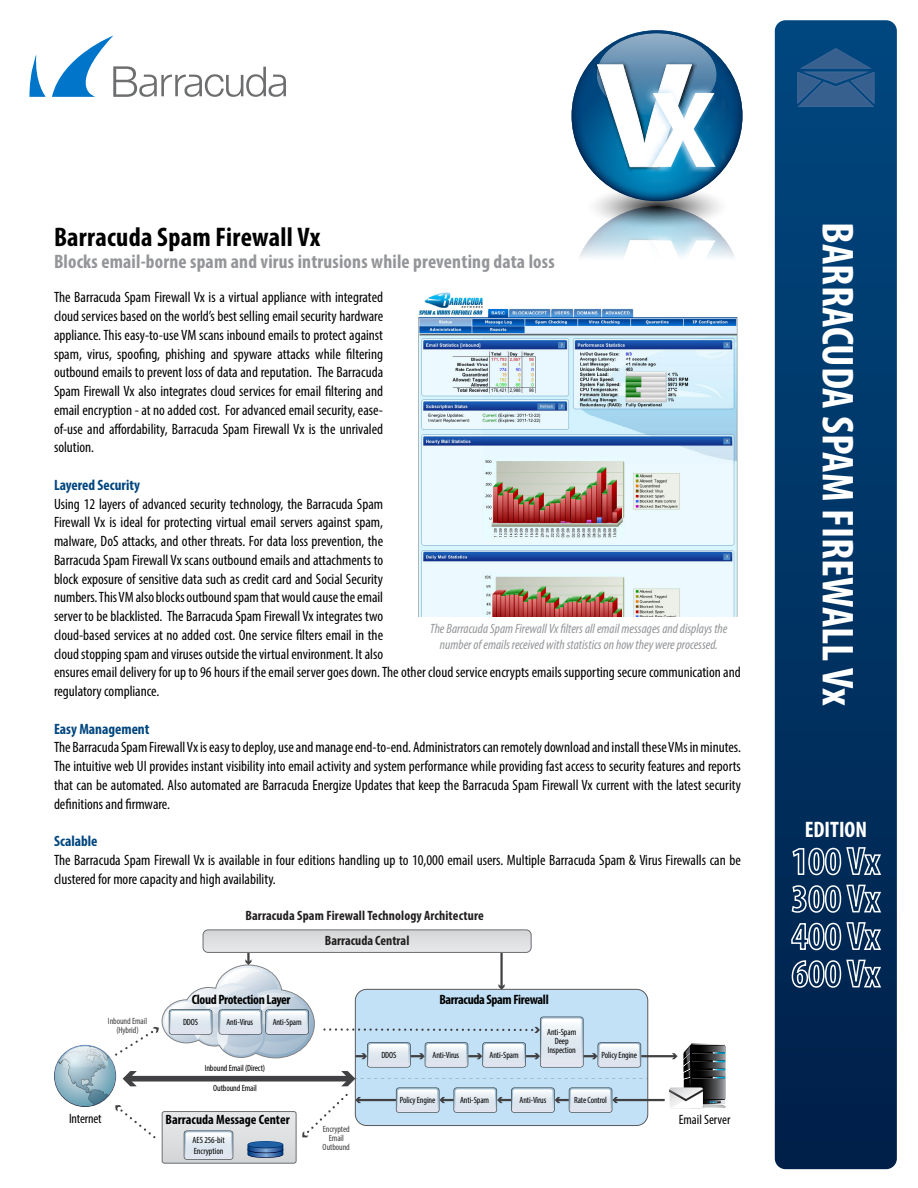
<style>
.page{position:relative;width:918px;height:1188px;background:#fff}
.page>*{position:absolute;margin:0;border:0;box-sizing:border-box;transform-origin:0 0}
.t1{font:700 109.5px "Myriad Pro";color:#fff}
.t2{font:700 condensed 45px "Myriad Pro";color:#fff}
.t3{font:700 condensed 27px "Myriad Pro";letter-spacing:.01em;color:#000}
.t4{font:700 condensed 22.5px "Myriad Pro";color:#fff}
.t5{font:700 condensed 19.5px "Myriad Pro";letter-spacing:.01em;color:#939598}
.t6{font:condensed 15px/18.8px "Myriad Pro";color:#000;text-align:justify}
.t7{font:700 condensed 15px "Myriad Pro";color:#00467f}
.t8{font:italic condensed 13.5px/16.2px "Myriad Pro";color:#939598;text-align:center}
.t9{font:700 condensed 13.5px "Myriad Pro";letter-spacing:.01em;color:#221f20}
.t10{font:700 condensed 13.5px "Myriad Pro";letter-spacing:-.025em;color:#010101}
.t11{font:700 condensed 13.5px "Myriad Pro";color:#000}
.t12{font:condensed 13.5px "Myriad Pro";letter-spacing:-.005em;color:#000}
.t13{font:condensed 9px/9px "Myriad Pro";letter-spacing:-.01em;color:#000;text-align:center}
.t14{font:condensed 9px/9px "Myriad Pro";letter-spacing:-.01em;color:#414042;text-align:center}
</style>
<div class="page">
<svg style="left:775px;top:20px;width:122px;height:1149px;background:#003464"></svg>
<svg style="left:792px;top:846px;width:90px;height:30px;background:#446384"></svg>
<svg style="left:790px;top:884px;width:92px;height:30px;background:#456384"></svg>
<svg style="left:790px;top:921px;width:92px;height:30px;background:#466383"></svg>
<svg style="left:791px;top:959px;width:91px;height:30px;background:#486382"></svg>
<svg style="left:797px;top:48px;width:78px;height:59px;background:#27588a"></svg>
<svg style="left:29px;top:55px;width:17px;height:42px"></svg>
<svg style="left:52px;top:36px;width:234px;height:61px"></svg>
<svg style="left:579px;top:184px;width:156px;height:73px"></svg>
<svg style="left:572px;top:30px;width:170px;height:171px;background:#095b8e"></svg>
<svg style="left:597px;top:33px;width:120px;height:83px;background:#759bb9"></svg>
<img style="left:596px;top:62px;width:100px;height:110px">
<svg style="left:597px;top:65px;width:95px;height:102px"></svg>
<img style="left:418px;top:292px;width:320px;height:325px">
<hr style="left:641px;top:1055px;width:34px;height:2px;background:#414042">
<hr style="left:614px;top:1099px;width:51px;height:2px;background:#414042">
<svg style="left:669px;top:1043px;width:57px;height:65px"></svg>
<svg style="left:54px;top:930px;width:594px;height:233px"></svg>
<div style="left:248px;top:1142px;width:35px;height:6px;background:#1f61a4;border-radius:50%"></div>
<h3 class="t3" style="left:54px;top:220px;width:268px">Barracuda Spam Firewall Vx</h3>
<h1 class="t1" style="left:650px;top:59px;width:69px">X</h1>
<h3 class="t5" style="left:54px;top:250px;width:502px">Blocks email-borne spam and virus intrusions while preventing data loss</h3>
<p class="t6" style="left:54px;top:288px;width:331px">The Barracuda Spam Firewall Vx is a virtual appliance with integrated cloud services based on the world’s best selling email security hardware appliance. This easy-to-use VM scans inbound emails to protect against spam, virus, spoofing, phishing and spyware attacks while filtering outbound emails to prevent loss of data and reputation. The Barracuda Spam Firewall Vx also integrates cloud services for email filtering and email encryption - at no added cost. For advanced email security, ease&shy;of-use and affordability, Barracuda Spam Firewall Vx is the unrivaled solution.</p>
<p class="t7" style="left:54px;top:476px;width:87px">Layered Security</p>
<p class="t6" style="left:54px;top:494px;width:688px;text-align:left">Using 12 layers of advanced security technology, the Barracuda Spam<br>Firewall Vx is ideal for protecting virtual email servers against spam,<br>malware, DoS attacks, and other threats. For data loss prevention, the<br>Barracuda Spam Firewall Vx scans outbound emails and attachments to<br>block exposure of sensitive data such as credit card and Social Security<br>numbers. This VM also blocks outbound spam that would cause the email<br>server to be blacklisted. The Barracuda Spam Firewall Vx integrates two<br>cloud-based services at no added cost. One service filters email in the<br>cloud stopping spam and viruses outside the virtual environment. It also<br>ensures email delivery for up to 96 hours if the email server goes down. The other cloud service encrypts emails supporting secure communication and regulatory compliance.</p>
<p class="t7" style="left:54px;top:719px;width:97px">Easy Management</p>
<p class="t6" style="left:54px;top:738px;width:688px">The Barracuda Spam Firewall Vx is easy to deploy, use and manage end-to-end. Administrators can remotely download and install these VMs in minutes.<br>The intuitive web UI provides instant visibility into email activity and system performance while providing fast access to security features and reports that can be automated. Also automated are Barracuda Energize Updates that keep the Barracuda Spam Firewall Vx current with the latest security definitions and firmware.</p>
<p class="t7" style="left:54px;top:832px;width:45px">Scalable</p>
<p class="t6" style="left:54px;top:850px;width:688px">The Barracuda Spam Firewall Vx is available in four editions handling up to 10,000 email users. Multiple Barracuda Spam &amp; Virus Firewalls can be clustered for more capacity and high availability.</p>
<p class="t8" style="left:430px;top:620px;width:299px">The Barracuda Spam Firewall Vx filters all email messages and displays the number of emails received with statistics on how they were processed.</p>
<p class="t9" style="left:245px;top:908px;width:240px">Barracuda Spam Firewall Technology Architecture</p>
<p class="t9" style="left:325px;top:932px;width:86px">Barracuda Central</p>
<p class="t14" style="left:108px;top:1016px;width:41px">Inbound Email (Hybrid)</p>
<p class="t12" style="left:69px;top:1111px;width:34px">Internet</p>
<p class="t10" style="left:192px;top:991px;width:100px">Cloud Protection Layer</p>
<p class="t10" style="left:439px;top:991px;width:111px">Barracuda Spam Firewall</p>
<p class="t13" style="left:183px;top:1017px;width:17px">DDOS</p>
<p class="t13" style="left:226px;top:1017px;width:28px">Anti-Virus</p>
<p class="t13" style="left:273px;top:1017px;width:31px">Anti-Spam</p>
<p class="t13" style="left:205px;top:1063px;width:62px">Inbound Email (Direct)</p>
<p class="t13" style="left:213px;top:1084px;width:45px">Outbound Email</p>
<p class="t11" style="left:166px;top:1111px;width:126px">Barracuda Message Center</p>
<p class="t13" style="left:193px;top:1135px;width:34px;line-height:10.8px;text-align:left">AES 256-bit<br>Encryption</p>
<p class="t14" style="left:323px;top:1125px;width:29px">Encrypted<br>Email<br>Outbound</p>
<p class="t13" style="left:381px;top:1050px;width:17px">DDOS</p>
<p class="t13" style="left:433px;top:1050px;width:28px">Anti-Virus</p>
<p class="t13" style="left:547px;top:1027px;width:31px">Anti-Spam<br>Deep<br>Inspection</p>
<p class="t13" style="left:490px;top:1050px;width:31px">Anti-Spam</p>
<p class="t13" style="left:602px;top:1050px;width:37px">Policy Engine</p>
<p class="t13" style="left:400px;top:1095px;width:37px">Policy Engine</p>
<p class="t13" style="left:460px;top:1095px;width:31px">Anti-Spam</p>
<p class="t13" style="left:520px;top:1095px;width:28px">Anti-Virus</p>
<p class="t13" style="left:574px;top:1095px;width:34px">Rate Control</p>
<p class="t12" style="left:679px;top:1111px;width:53px">Email Server</p>
<h2 class="t2" style="left:866px;top:222px;width:486px;rotate:90deg">BARRACUDA SPAM FIREWALL Vx</h2>
<h3 class="t4" style="left:805px;top:815px;width:64px">EDITION</h3>
</div>
